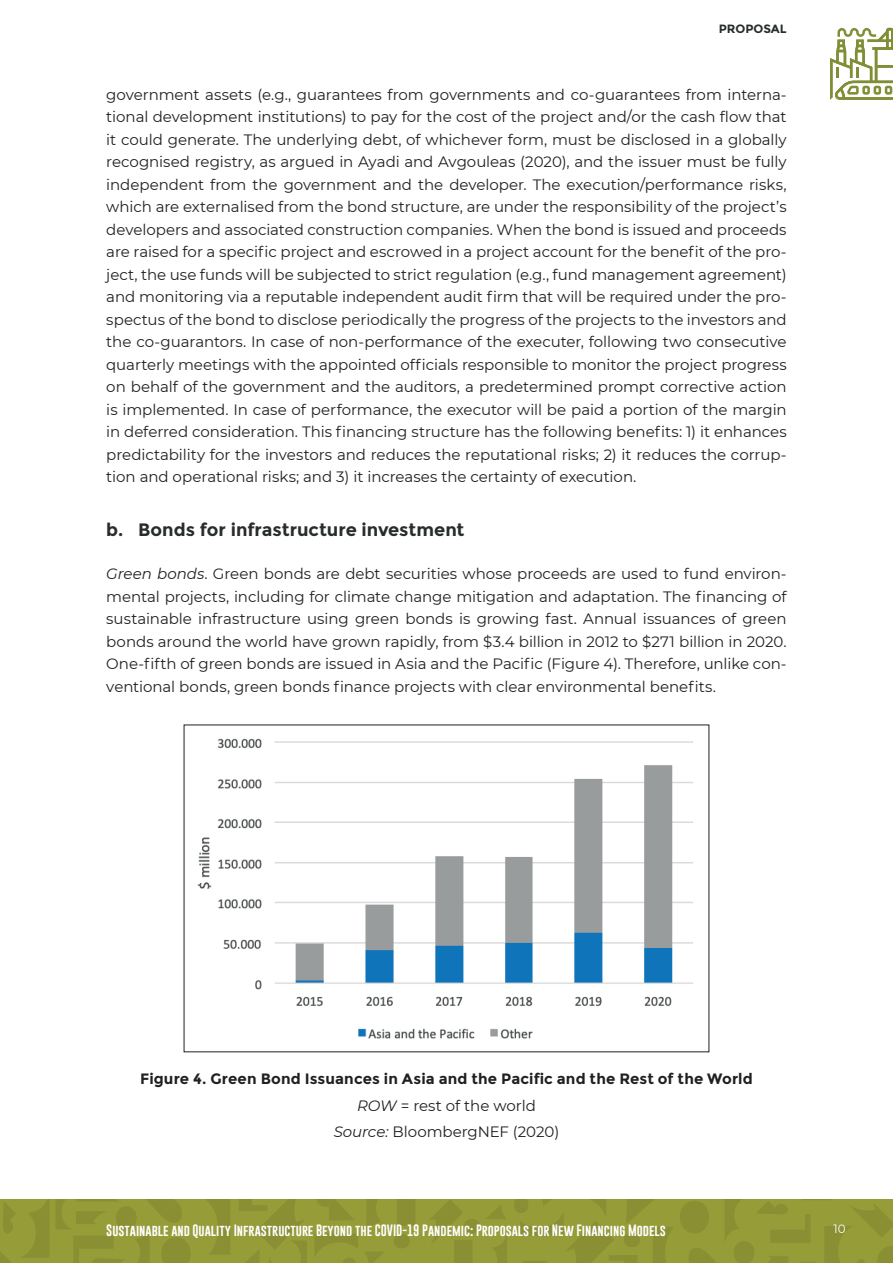
<style>
.page{position:relative;width:893px;height:1263px;background:#fff}
.page>*{position:absolute;margin:0;border:0;box-sizing:border-box;transform-origin:0 0}
.t1{font:700 18px "Montserrat";color:#282c2c}
.t2{font:15px/22.5px "Montserrat";letter-spacing:-.005em;color:#221f1f;text-align:justify}
.t3{font:700 15px/26.7px "Montserrat";letter-spacing:.01em;color:#221f1f;text-align:center}
.t4{font:12px "Gobold";color:#fff}
.t5{font:700 12px "Montserrat";color:#282c2c}
.t6{font:12px "Montserrat";color:#fff}
.s1{font-style:italic}
.s2{font-weight:400;font-style:italic}
.s3{font-weight:400}
</style>
<div class="page">
<img style="left:197px;top:738px;width:496px;height:301px">
<div style="left:0;top:1199px;width:893px;height:64px;background:#969c38"></div>
<svg style="left:514px;top:1199px;width:379px;height:64px"></svg>
<svg style="left:430px;top:1200px;width:77px;height:63px"></svg>
<svg style="left:0;top:1199px;width:415px;height:64px"></svg>
<svg style="left:830px;top:27px;width:63px;height:73px"></svg>
<p class="t5" style="left:719px;top:22px;width:69px">PROPOSAL</p>
<p class="t2" style="left:106px;top:83px;width:682px">government assets (e.g., guarantees from governments and co-guarantees from interna&shy;tional development institutions) to pay for the cost of the project and/or the cash flow that it could generate. The underlying debt, of whichever form, must be disclosed in a globally recognised registry, as argued in Ayadi and Avgouleas (2020), and the issuer must be fully independent from the government and the developer. The execution/performance risks, which are externalised from the bond structure, are under the responsibility of the project’s developers and associated construction companies. When the bond is issued and proceeds are raised for a specific project and escrowed in a project account for the benefit of the pro&shy;ject, the use funds will be subjected to strict regulation (e.g., fund management agreement) and monitoring via a reputable independent audit firm that will be required under the pro&shy;spectus of the bond to disclose periodically the progress of the projects to the investors and the co-guarantors. In case of non-performance of the executer, following two consecutive quarterly meetings with the appointed officials responsible to monitor the project progress on behalf of the government and the auditors, a predetermined prompt corrective action is implemented. In case of performance, the executor will be paid a portion of the margin in deferred consideration. This financing structure has the following benefits: 1) it enhances predictability for the investors and reduces the reputational risks; 2) it reduces the corrup&shy;tion and operational risks; and 3) it increases the certainty of execution.</p>
<p class="t1" style="left:106px;top:522px;width:360px">b. Bonds for infrastructure investment</p>
<p class="t2" style="left:106px;top:562px;width:682px"><span class="s1">Green bonds</span>. Green bonds are debt securities whose proceeds are used to fund environ&shy;mental projects, including for climate change mitigation and adaptation. The financing of sustainable infrastructure using green bonds is growing fast. Annual issuances of green bonds around the world have grown rapidly, from $3.4 billion in 2012 to $271 billion in 2020.<br>One-fifth of green bonds are issued in Asia and the Pacific (Figure 4). Therefore, unlike con&shy;ventional bonds, green bonds finance projects with clear environmental benefits.</p>
<p class="t3" style="left:140px;top:1065px;width:614px">Figure 4. Green Bond Issuances in Asia and the Pacific and the Rest of the World<br><span class="s2">ROW</span> <span class="s3">= rest of the world<br></span><span class="s2">Source:</span> <span class="s3">BloombergNEF (2020)</span></p>
<p class="t4" style="left:106px;top:1224px;width:561px">Sustainable and Quality Infrastructure Beyond the COVID-19 Pandemic: Proposals for New Financing Models</p>
<p class="t6" style="left:833px;top:1223px;width:14px">10</p>
</div>
